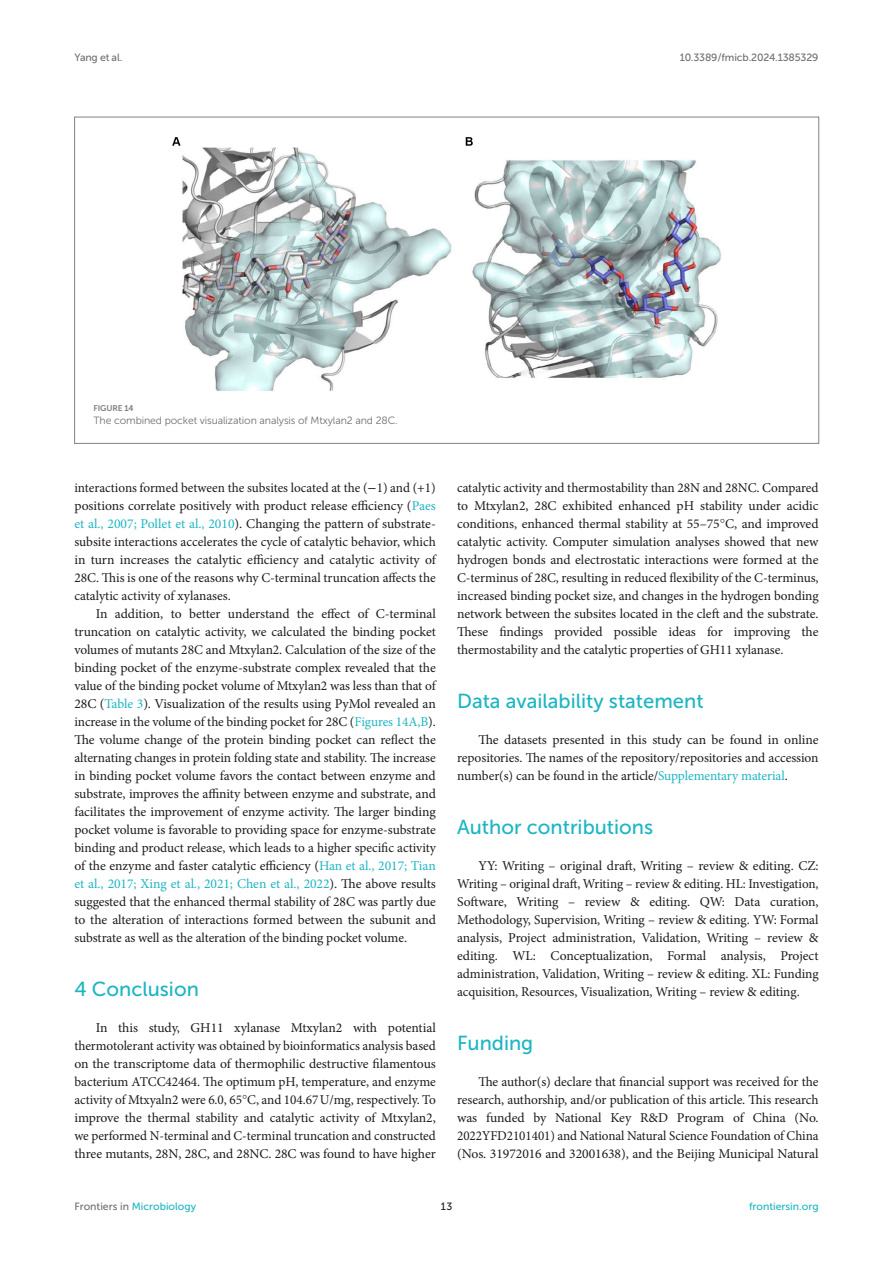
<style>
.page{position:relative;width:893px;height:1263px;background:#fff}
.page>*{position:absolute;margin:0;border:0;box-sizing:border-box;transform-origin:0 0}
.HEAD_1{font:20.25px "Museo Sans 500";color:#1db5c3}
.TEXT_FLUSH{font:13.5px/18px "Minion Pro";letter-spacing:-.005em;color:#1b1c1b;text-align:justify}
.TEXT{font:13.5px/18px "Minion Pro";letter-spacing:-.01em;color:#1b1c1b;text-align:justify}
.FIG_LEG{font:10.5px "Museo Sans 300";letter-spacing:-.01em;color:#706f70}
.t1{font:10.5px "Museo Sans 500";color:#1db5c3}
.t2{font:10.5px "Museo Sans 500";letter-spacing:-.015em;color:#706f70}
.t3{font:10.5px "Museo Sans 500";color:#1b1c1b}
.FIG_HD{font:8.25px "Museo Sans 700";letter-spacing:-.01em;color:#7e7f7f}
.s1{font-family:"STIX General"}
.s2{color:#1db5c3}
.s3{font-family:"STIX"}
.s4{color:#706f70}
</style>
<div class="page">
<img style="left:172px;top:137px;width:549px;height:254px">
<p class="t2" style="left:74px;top:51px;width:49px">Yang et al.</p>
<p class="t2" style="left:680px;top:51px;width:140px">10.3389/fmicb.2024.1385329</p>
<p class="FIG_HD" style="left:94px;top:403px;width:41px">FIGURE 14</p>
<p class="FIG_LEG" style="left:94px;top:415px;width:306px">The combined pocket visualization analysis of Mtxylan2 and 28C.</p>
<p class="TEXT_FLUSH" style="left:74px;top:479px;width:363px">interactions formed between the subsites located at the (<span class="s1">−</span>1) and (+1) positions correlate positively with product release efficiency (<span class="s2">Paes et al., 2007; Pollet et al., 2010</span>). Changing the pattern of substrate&shy;subsite interactions accelerates the cycle of catalytic behavior, which in turn increases the catalytic efficiency and catalytic activity of 28C. This is one of the reasons why C-terminal truncation affects the catalytic activity of xylanases.</p>
<p class="TEXT" style="left:74px;top:605px;width:363px;text-indent:21px">In addition, to better understand the effect of C-terminal truncation on catalytic activity, we calculated the binding pocket volumes of mutants 28C and Mtxylan2. Calculation of the size of the binding pocket of the enzyme-substrate complex revealed that the value of the binding pocket volume of Mtxylan2 was less than that of 28C (<span class="s2">Table 3</span>). Visualization of the results using PyMol revealed an increase in the volume of the binding pocket for 28C (<span class="s2">Figures 14A,B</span>).<br>The volume change of the protein binding pocket can reflect the alternating changes in protein folding state and stability. The increase in binding pocket volume favors the contact between enzyme and substrate, improves the affinity between enzyme and substrate, and facilitates the improvement of enzyme activity. The larger binding pocket volume is favorable to providing space for enzyme-substrate binding and product release, which leads to a higher specific activity of the enzyme and faster catalytic efficiency (<span class="s2">Han et al., 2017; Tian et al., 2017; Xing et al., 2021; Chen et al., 2022</span>). The above results suggested that the enhanced thermal stability of 28C was partly due to the alteration of interactions formed between the subunit and substrate as well as the alteration of the binding pocket volume.</p>
<p class="HEAD_1" style="left:74px;top:978px;width:126px">4 Conclusion</p>
<p class="TEXT_FLUSH" style="left:74px;top:1019px;width:363px;text-indent:21px">In this study, GH11 xylanase Mtxylan2 with potential thermotolerant activity was obtained by bioinformatics analysis based on the transcriptome data of thermophilic destructive filamentous bacterium ATCC42464. The optimum pH, temperature, and enzyme activity of Mtxyaln2 were 6.0, 65<span class="s3">°</span>C, and 104.67U/mg, respectively. To improve the thermal stability and catalytic activity of Mtxylan2, we performed N-terminal and C-terminal truncation and constructed three mutants, 28N, 28C, and 28NC. 28C was found to have higher</p>
<p class="TEXT_FLUSH" style="left:457px;top:479px;width:363px">catalytic activity and thermostability than 28N and 28NC. Compared to Mtxylan2, 28C exhibited enhanced pH stability under acidic conditions, enhanced thermal stability at 55–75<span class="s3">°</span>C, and improved catalytic activity. Computer simulation analyses showed that new hydrogen bonds and electrostatic interactions were formed at the C-terminus of 28C, resulting in reduced flexibility of the C-terminus, increased binding pocket size, and changes in the hydrogen bonding network between the subsites located in the cleft and the substrate.<br>These findings provided possible ideas for improving the thermostability and the catalytic properties of GH11 xylanase.</p>
<p class="HEAD_1" style="left:457px;top:690px;width:248px">Data availability statement</p>
<p class="TEXT_FLUSH" style="left:457px;top:731px;width:363px;text-indent:21px">The datasets presented in this study can be found in online repositories. The names of the repository/repositories and accession number(s) can be found in the article/<span class="s2">Supplementary material</span>.</p>
<p class="HEAD_1" style="left:457px;top:816px;width:197px">Author contributions</p>
<p class="TEXT_FLUSH" style="left:457px;top:857px;width:363px;text-indent:21px">YY: Writing – original draft, Writing – review &amp; editing. CZ:<br>Writing – original draft, Writing – review &amp; editing. HL: Investigation, Software, Writing – review &amp; editing. QW: Data curation, Methodology, Supervision, Writing – review &amp; editing. YW: Formal analysis, Project administration, Validation, Writing – review &amp; editing. WL: Conceptualization, Formal analysis, Project administration, Validation, Writing – review &amp; editing. XL: Funding acquisition, Resources, Visualization, Writing – review &amp; editing.</p>
<p class="HEAD_1" style="left:457px;top:1032px;width:78px">Funding</p>
<p class="TEXT_FLUSH" style="left:457px;top:1073px;width:363px;text-indent:21px">The author(s) declare that financial support was received for the research, authorship, and/or publication of this article. This research was funded by National Key R&amp;D Program of China (No.<br>2022YFD2101401) and National Natural Science Foundation of China (Nos. 31972016 and 32001638), and the Beijing Municipal Natural</p>
<p class="t1" style="left:74px;top:1200px;width:123px"><span class="s4">Frontiers in</span> Microbiology</p>
<p class="t3" style="left:441px;top:1200px;width:13px">13</p>
<p class="t1" style="left:749px;top:1200px;width:71px">frontiersin.org</p>
</div>
